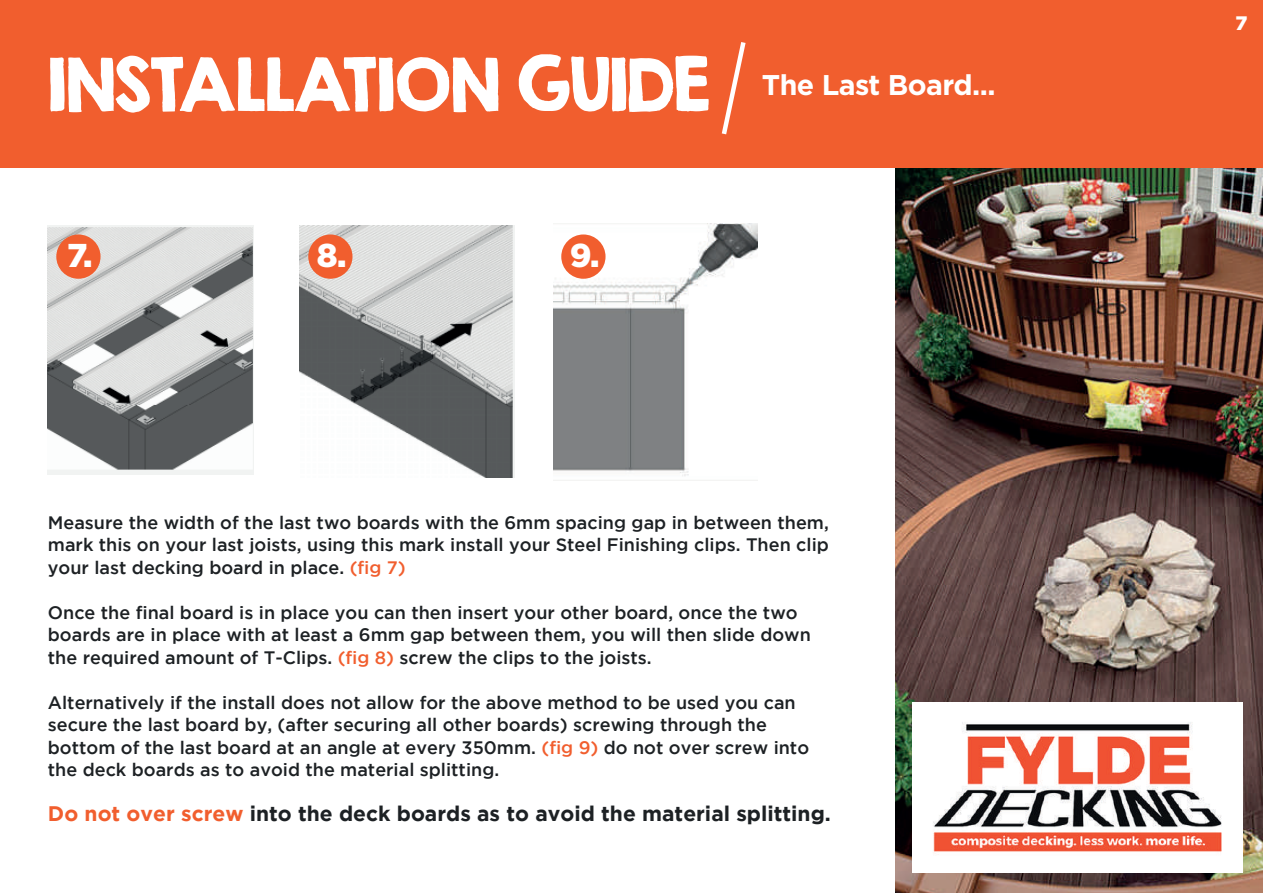
<style>
.page{position:relative;width:1263px;height:893px;background:#fff}
.page>*{position:absolute;margin:0;border:0;box-sizing:border-box;transform-origin:0 0}
.t1{font:66px "KG Second Chances Solid";letter-spacing:-.02em;color:#fff}
.t2{font:900 33px "Gotham";color:#fff}
.t3{font:700 28.5px "Gotham";letter-spacing:-.02em;color:#fff}
.t4{font:700 21px "Gotham";color:#1d2124}
.t5{font:900 19.5px "Gotham";color:#fff}
.t6{font:500 18px/22.5px "Gotham";color:#1d2124}
.s1{color:#f15e2e}
</style>
<div class="page">
<img style="left:895px;top:167px;width:368px;height:726px">
<div style="left:0;top:0;width:1263px;height:167px;background:#f15e2e"></div>
<img style="left:48px;top:225px;width:205px;height:249px">
<img style="left:300px;top:225px;width:214px;height:252px">
<img style="left:553px;top:224px;width:204px;height:252px">
<div style="left:912px;top:702px;width:330px;height:171px;background:#fff"></div>
<img style="left:933px;top:722px;width:289px;height:133px">
<svg style="left:721px;top:42px;width:25px;height:93px"></svg>
<div style="left:56px;top:234px;width:45px;height:45px;background:#f15e2e;border-radius:50%"></div>
<div style="left:308px;top:234px;width:44px;height:45px;background:#f15e2e;border-radius:50%"></div>
<div style="left:561px;top:234px;width:44px;height:45px;background:#f15e2e;border-radius:50%"></div>
<h1 class="t1" style="left:48px;top:43px;width:665px">INSTALLATION GUIDE</h1>
<h2 class="t2" style="left:67px;top:237px;width:27px">7.</h2>
<h2 class="t2" style="left:317px;top:237px;width:31px">8.</h2>
<h2 class="t2" style="left:570px;top:237px;width:31px">9.</h2>
<h3 class="t3" style="left:762px;top:69px;width:235px">The Last Board...</h3>
<p class="t6" style="left:48px;top:511px;width:782px;text-align:justify">Measure the width of the last two boards with the 6mm spacing gap in between them, mark this on your last joists, using this mark install your Steel Finishing clips. Then clip your last decking board in place. <span class="s1">(fig 7)</span></p>
<p class="t6" style="left:48px;top:601px;width:764px">Once the final board is in place you can then insert your other board, once the two boards are in place with at least a 6mm gap between them, you will then slide down the required amount of T-Clips. <span class="s1">(fig 8)</span> screw the clips to the joists.</p>
<p class="t6" style="left:48px;top:691px;width:763px">Alternatively if the install does not allow for the above method to be used you can secure the last board by, (after securing all other boards) screwing through the bottom of the last board at an angle at every 350mm. <span class="s1">(fig 9)</span> do not over screw into the deck boards as to avoid the material splitting.</p>
<p class="t4" style="left:48px;top:802px;width:784px"><span class="s1">Do not over screw</span> into the deck boards as to avoid the material splitting.</p>
<p class="t5" style="left:1235px;top:11px;width:13px">7</p>
</div>
